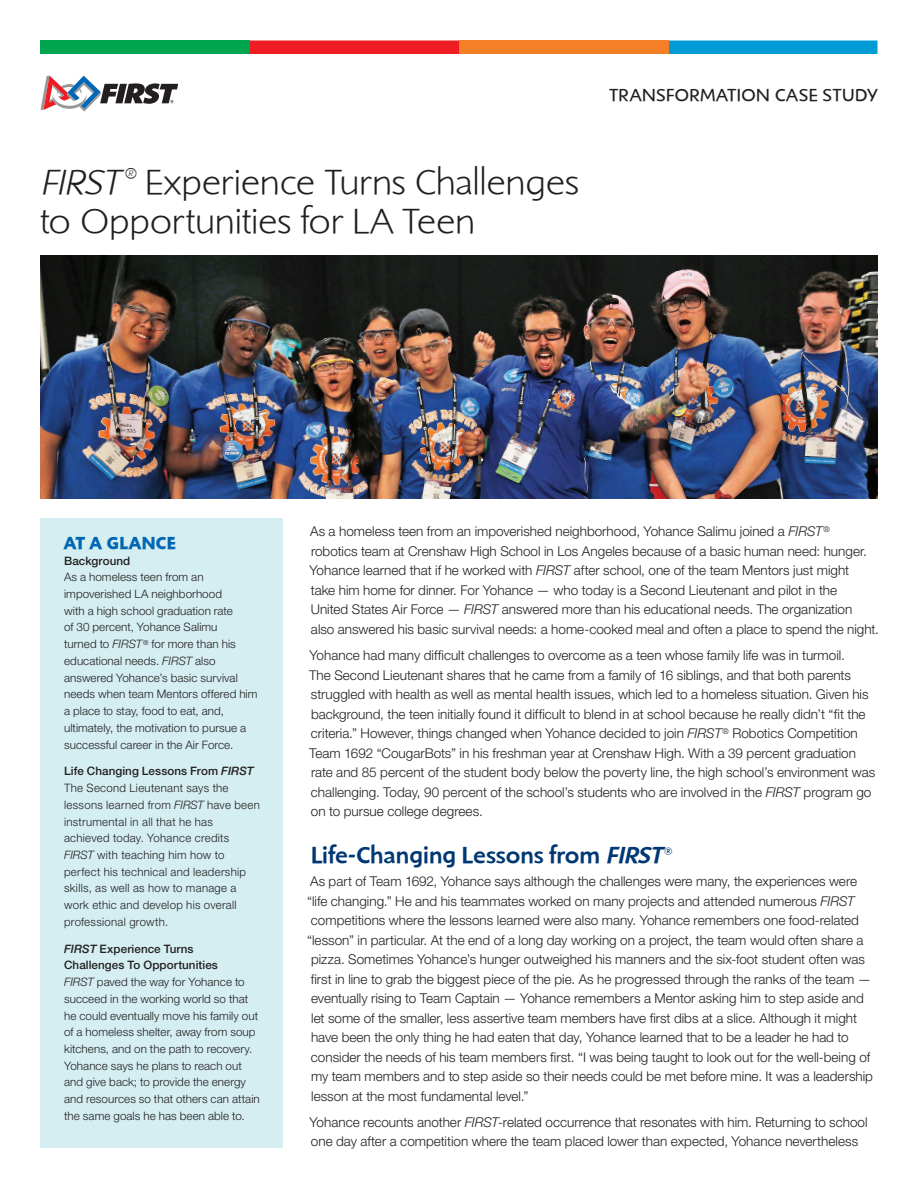
<style>
.page{position:relative;width:918px;height:1188px;background:#fff}
.page>*{position:absolute;margin:0;border:0;box-sizing:border-box;transform-origin:0 0}
.t1{font:300 36px/39px "Shinn RR";letter-spacing:-.005em;color:#231f20}
.t2{font:500 24px "Shinn RR";letter-spacing:.005em;color:#013874}
.t3{font:18px "Shinn RR";letter-spacing:.03em;color:#231f20}
.t4{font:700 18px "Shinn RR";letter-spacing:.035em;color:#0166b3}
.t5{font:300 13.5px/19.5px "Helvetica Neue";color:#231f20}
.t6{font:300 11.7px/16.8px "Helvetica Neue";letter-spacing:.01em;color:#231f20}
.t7{font:500 11.7px "Helvetica Neue";letter-spacing:.005em;color:#231f20}
.s1{font-style:italic}
.s2{font-weight:500}
.s3{font-weight:500;font-style:italic}
</style>
<div class="page">
<img style="left:40px;top:256px;width:838px;height:243px">
<div style="left:40px;top:518px;width:244px;height:630px;background:#d5eef1"></div>
<svg style="left:668px;top:40px;width:210px;height:14px;background:#0a9fd6"></svg>
<div style="left:459px;top:40px;width:209px;height:14px;background:#f47f26"></div>
<div style="left:250px;top:40px;width:209px;height:14px;background:#ee1d23"></div>
<div style="left:40px;top:40px;width:210px;height:14px;background:#00a54f"></div>
<svg style="left:41px;top:76px;width:137px;height:36px"></svg>
<h1 class="t1" style="left:40px;top:162px;width:540px"><span class="s1">FIRST</span><sup>®</sup> Experience Turns Challenges to Opportunities for LA Teen</h1>
<h3 class="t3" style="left:609px;top:84px;width:270px">TRANSFORMATION CASE STUDY</h3>
<h3 class="t4" style="left:64px;top:532px;width:113px">AT A GLANCE</h3>
<p class="t7" style="left:64px;top:553px;width:68px">Background</p>
<p class="t6" style="left:64px;top:568px;width:195px">As a homeless teen from an impoverished LA neighborhood<br>with a high school graduation rate<br>of 30 percent, Yohance Salimu<br>turned to <span class="s1">FIRST</span><sup>®</sup> for more than his educational needs. <span class="s1">FIRST</span> also answered Yohance’s basic survival needs when team Mentors offered him a place to stay, food to eat, and, ultimately, the motivation to pursue a successful career in the Air Force.</p>
<p class="t6" style="left:64px;top:762px;width:197px"><span class="s2">Life Changing Lessons From</span> <span class="s3">FIRST<br></span>The Second Lieutenant says the lessons learned from <span class="s1">FIRST</span> have been instrumental in all that he has achieved today. Yohance credits<br><span class="s1">FIRST</span> with teaching him how to perfect his technical and leadership skills, as well as how to manage a work ethic and develop his overall professional growth.</p>
<p class="t6" style="left:64px;top:940px;width:197px"><span class="s3">FIRST</span> <span class="s2">Experience Turns<br>Challenges To Opportunities<br></span><span class="s1">FIRST</span> paved the way for Yohance to succeed in the working world so that he could eventually move his family out of a homeless shelter, away from soup kitchens, and on the path to recovery.<br>Yohance says he plans to reach out and give back; to provide the energy and resources so that others can attain the same goals he has been able to.</p>
<p class="t5" style="left:309px;top:522px;width:571px">As a homeless teen from an impoverished neighborhood, Yohance Salimu joined a <span class="s1">FIRST</span><sup>® </sup>robotics team at Crenshaw High School in Los Angeles because of a basic human need: hunger.<br>Yohance learned that if he worked with <span class="s1">FIRST</span> after school, one of the team Mentors just might<br>take him home for dinner. For Yohance — who today is a Second Lieutenant and pilot in the<br>United States Air Force — <span class="s1">FIRST</span> answered more than his educational needs. The organization<br>also answered his basic survival needs: a home-cooked meal and often a place to spend the night.</p>
<p class="t5" style="left:309px;top:645px;width:568px">Yohance had many difficult challenges to overcome as a teen whose family life was in turmoil.<br>The Second Lieutenant shares that he came from a family of 16 siblings, and that both parents struggled with health as well as mental health issues, which led to a homeless situation. Given his background, the teen initially found it difficult to blend in at school because he really didn’t “fit the criteria.” However, things changed when Yohance decided to join <span class="s1">FIRST</span><sup>®</sup> Robotics Competition Team 1692 “CougarBots” in his freshman year at Crenshaw High. With a 39 percent graduation rate and 85 percent of the student body below the poverty line, the high school’s environment was challenging. Today, 90 percent of the school’s students who are involved in the <span class="s1">FIRST</span> program go on to pursue college degrees.</p>
<h2 class="t2" style="left:311px;top:841px;width:363px">Life-Changing Lessons from <span class="s1">FIRST</span> <sup>®</sup></h2>
<p class="t5" style="left:307px;top:871px;width:567px">As part of Team 1692, Yohance says although the challenges were many, the experiences were “life changing.” He and his teammates worked on many projects and attended numerous <span class="s1">FIRST </span>competitions where the lessons learned were also many. Yohance remembers one food-related “lesson” in particular. At the end of a long day working on a project, the team would often share a pizza. Sometimes Yohance’s hunger outweighed his manners and the six-foot student often was first in line to grab the biggest piece of the pie. As he progressed through the ranks of the team — eventually rising to Team Captain — Yohance remembers a Mentor asking him to step aside and let some of the smaller, less assertive team members have first dibs at a slice. Although it might have been the only thing he had eaten that day, Yohance learned that to be a leader he had to consider the needs of his team members first. “I was being taught to look out for the well-being of my team members and to step aside so their needs could be met before mine. It was a leadership lesson at the most fundamental level.”</p>
<p class="t5" style="left:309px;top:1112px;width:560px">Yohance recounts another <span class="s1">FIRST</span>-related occurrence that resonates with him. Returning to school one day after a competition where the team placed lower than expected, Yohance nevertheless</p>
</div>
